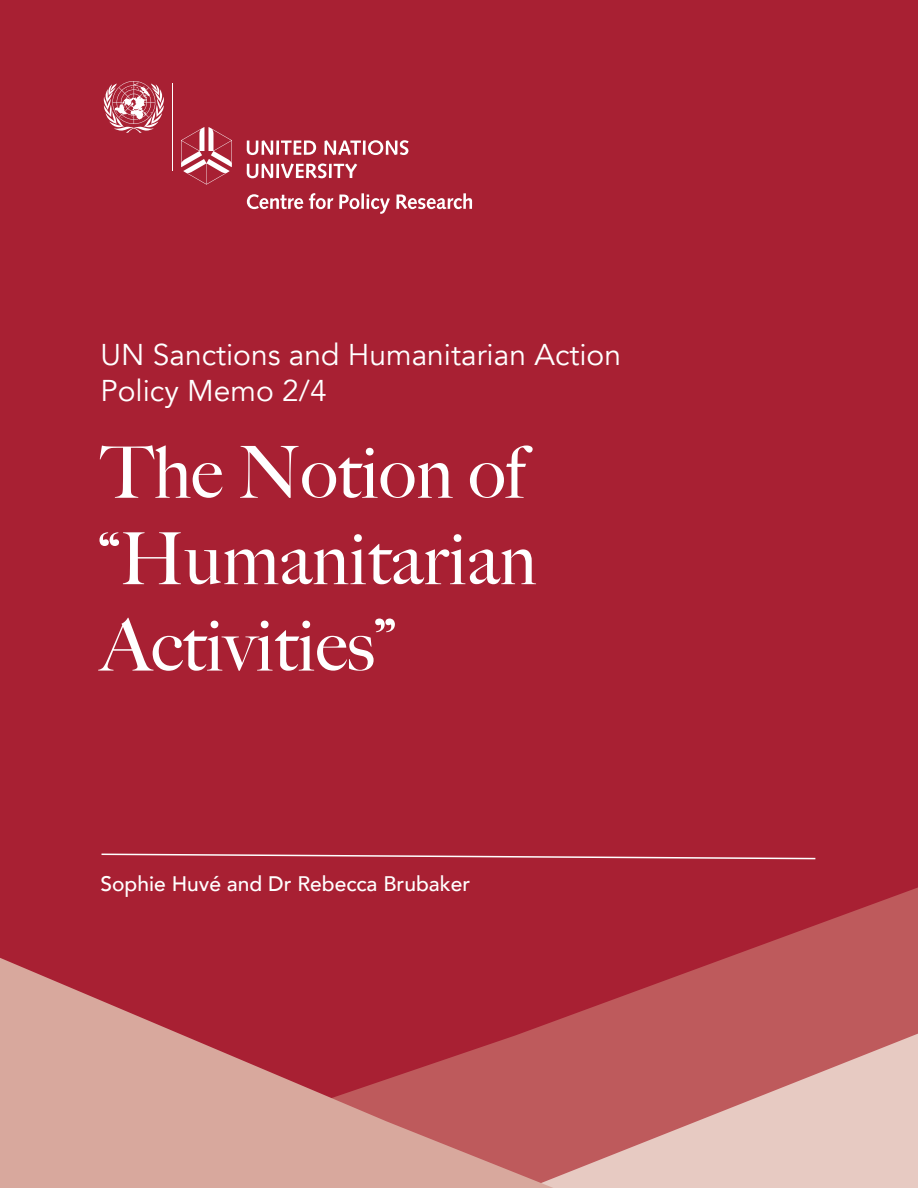
<style>
.page{position:relative;width:918px;height:1188px;background:#a82033}
.page>*{position:absolute;margin:0;border:0;box-sizing:border-box;transform-origin:0 0}
.t1{font:500 72px/86.4px "Big Caslon";color:#fff}
.t2{font:30px "Avenir";color:#fff}
.t3{font:500 21px "Avenir";color:#fff}
</style>
<div class="page">
<svg style="left:553px;top:887px;width:365px;height:147px;fill:#be5a5c"></svg>
<svg style="left:553px;top:1034px;width:365px;height:154px;background:#d39592"></svg>
<svg style="left:0;top:958px;width:553px;height:230px"></svg>
<svg style="left:101px;top:853px;width:715px;height:7px"></svg>
<svg style="left:247px;top:194px;width:56px;height:15px"></svg>
<svg style="left:309px;top:193px;width:24px;height:16px"></svg>
<svg style="left:339px;top:195px;width:20px;height:14px"></svg>
<hr style="left:361px;top:193px;width:3px;height:16px;background:#fff">
<svg style="left:367px;top:195px;width:23px;height:19px"></svg>
<svg style="left:396px;top:193px;width:76px;height:16px"></svg>
<hr style="left:173px;top:84px;width:1px;height:87px;background:#fff">
<svg style="left:104px;top:81px;width:60px;height:52px"></svg>
<svg style="left:181px;top:127px;width:51px;height:58px"></svg>
<svg style="left:247px;top:140px;width:26px;height:15px"></svg>
<hr style="left:276px;top:141px;width:3px;height:14px;background:#fff">
<svg style="left:281px;top:141px;width:35px;height:14px"></svg>
<svg style="left:324px;top:140px;width:37px;height:15px"></svg>
<hr style="left:363px;top:141px;width:3px;height:14px;background:#fff">
<svg style="left:368px;top:140px;width:41px;height:15px"></svg>
<svg style="left:247px;top:163px;width:26px;height:15px"></svg>
<hr style="left:276px;top:164px;width:3px;height:14px;background:#fff">
<svg style="left:281px;top:163px;width:46px;height:15px"></svg>
<hr style="left:329px;top:164px;width:3px;height:14px;background:#fff">
<svg style="left:334px;top:163px;width:23px;height:15px"></svg>
<p class="t2" style="left:100px;top:337px;width:522px">UN Sanctions and Humanitarian Action</p>
<p class="t2" style="left:100px;top:373px;width:228px">Policy Memo 2/4</p>
<p class="t1" style="left:100px;top:430px;width:438px">The Notion of “Humanitarian<br>Activities”</p>
<p class="t3" style="left:100px;top:866px;width:371px">Sophie Huvé and Dr Rebecca Brubaker</p>
</div>
